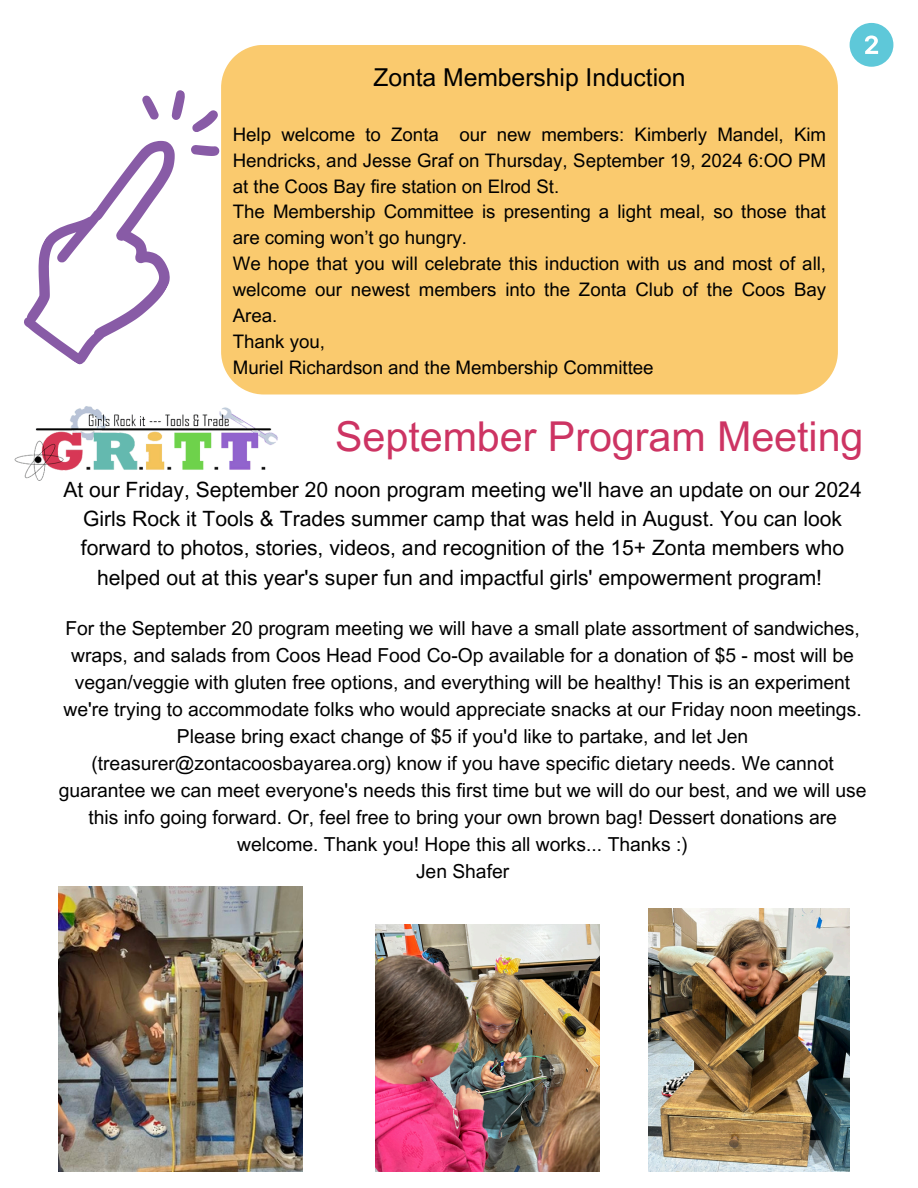
<style>
.page{position:relative;width:918px;height:1188px;background:#fff}
.page>*{position:absolute;margin:0;border:0;box-sizing:border-box;transform-origin:0 0}
.t1{font:41.1px "Arial MT Pro";color:#cd3463}
.t2{font:24.6px "Arial MT Pro";color:#000}
.t3{font:21.15px/29.2px "Arial MT Pro";color:#000;text-align:center}
.t4{font:19.35px/27px "Arial MT Pro";color:#000;text-align:center}
.t5{font:18.6px/25.8px "Arial MT Pro";color:#000;text-align:justify}
</style>
<div class="page">
<svg style="left:850px;top:23px;width:43px;height:44px"></svg>
<img style="left:14px;top:406px;width:264px;height:75px">
<img style="left:58px;top:886px;width:244px;height:285px">
<img style="left:375px;top:925px;width:224px;height:246px">
<div style="left:221px;top:45px;width:617px;height:350px;background:#faca6e"></div>
<svg style="left:24px;top:113px;width:205px;height:271px"></svg>
<svg style="left:136px;top:90px;width:85px;height:75px"></svg>
<img style="left:649px;top:908px;width:200px;height:263px">
<p class="t2" style="left:373px;top:68px;width:314px">Zonta Membership Induction</p>
<p class="t5" style="left:233px;top:124px;width:595px">Help welcome to Zonta our new members: Kimberly Mandel, Kim Hendricks, and Jesse Graf on Thursday, September 19, 2024 6:OO PM at the Coos Bay fire station on Elrod St.</p>
<h1 class="t5" style="left:233px;top:201px;width:595px">The Membership Committee is presenting a light meal, so those that are coming won’t go hungry.</h1>
<h3 class="t5" style="left:233px;top:253px;width:595px">We hope that you will celebrate this induction with us and most of all, welcome our newest members into the Zonta Club of the Coos Bay Area.</h3>
<h3 class="t5" style="left:233px;top:331px;width:94px">Thank you,</h3>
<p class="t5" style="left:233px;top:357px;width:422px">Muriel Richardson and the Membership Committee</p>
<p class="t1" style="left:335px;top:421px;width:530px">September Program Meeting</p>
<p class="t3" style="left:63px;top:477px;width:800px">At our Friday, September 20 noon program meeting we'll have an update on our 2024<br>Girls Rock it Tools &amp; Trades summer camp that was held in August. You can look forward to photos, stories, videos, and recognition of the 15+ Zonta members who helped out at this year's super fun and impactful girls' empowerment program!</p>
<p class="t4" style="left:59px;top:617px;width:809px">For the September 20 program meeting we will have a small plate assortment of sandwiches, wraps, and salads from Coos Head Food Co-Op available for a donation of $5 - most will be vegan/veggie with gluten free options, and everything will be healthy! This is an experiment we're trying to accommodate folks who would appreciate snacks at our Friday noon meetings.<br>Please bring exact change of $5 if you'd like to partake, and let Jen (treasurer@zontacoosbayarea.org) know if you have specific dietary needs. We cannot guarantee we can meet everyone's needs this first time but we will do our best, and we will use this info going forward. Or, feel free to bring your own brown bag! Dessert donations are welcome. Thank you! Hope this all works... Thanks :)<br>Jen Shafer</p>
</div>
